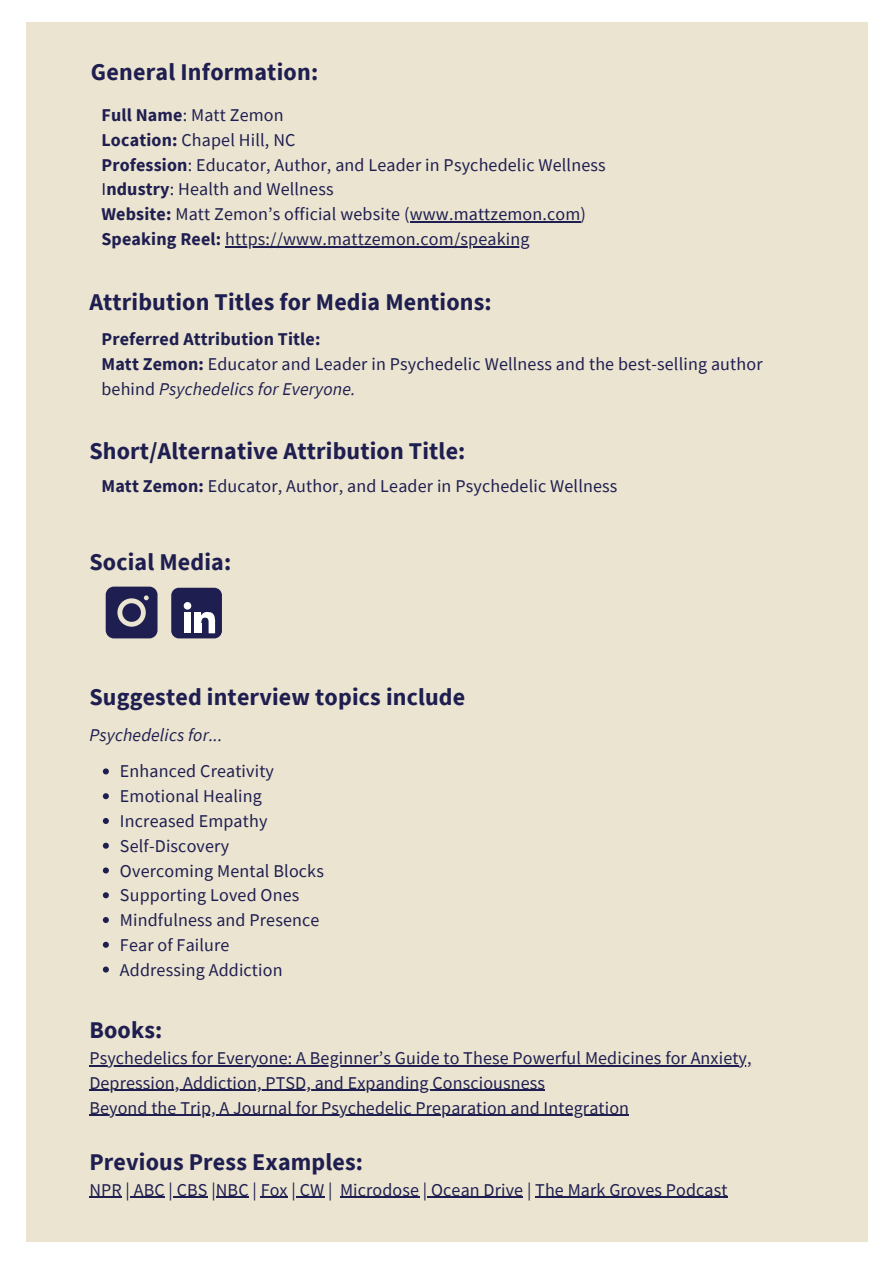
<style>
.page{position:relative;width:894px;height:1264px;background:#fff}
.page>*{position:absolute;margin:0;border:0;box-sizing:border-box;transform-origin:0 0}
.t1{font:700 24px "Source Sans Pro";letter-spacing:.005em;color:#1f1e50}
.t2{font:18px/24.8px "Source Sans Pro";letter-spacing:.01em;color:#1f1e50}
.t3{font:italic 18px "Source Sans Pro";letter-spacing:.01em;color:#1f1e50}
.s1{font-weight:700}
.s2{font-style:italic}
</style>
<div class="page">
<div style="left:26px;top:22px;width:841px;height:1219px;background:#eae4d0"></div>
<div style="left:171px;top:587px;width:51px;height:51px;background:#1f1e50;border-radius:8px"></div>
<svg style="left:184px;top:602px;width:7px;height:7px"></svg>
<div style="left:184px;top:612px;width:7px;height:21px;background:#fff"></div>
<div style="left:195px;top:612px;width:6px;height:21px;background:#fff"></div>
<svg style="left:201px;top:612px;width:14px;height:21px"></svg>
<svg style="left:106px;top:586px;width:51px;height:52px;background:#413f65"></svg>
<hr style="left:409px;top:221px;width:171px;height:1px;background:#1f1e50">
<hr style="left:225px;top:246px;width:304px;height:1px;background:#1f1e50">
<svg style="left:103px;top:768px;width:6px;height:6px"></svg>
<svg style="left:103px;top:793px;width:6px;height:6px"></svg>
<svg style="left:103px;top:818px;width:6px;height:6px"></svg>
<svg style="left:103px;top:842px;width:6px;height:6px"></svg>
<svg style="left:103px;top:867px;width:6px;height:6px"></svg>
<svg style="left:103px;top:892px;width:6px;height:6px"></svg>
<svg style="left:103px;top:917px;width:6px;height:6px"></svg>
<svg style="left:103px;top:941px;width:6px;height:6px"></svg>
<svg style="left:103px;top:966px;width:6px;height:6px"></svg>
<hr style="left:89px;top:1065px;width:662px;height:1px;background:#1f1e50">
<hr style="left:89px;top:1089px;width:456px;height:1px;background:#1f1e50">
<hr style="left:89px;top:1114px;width:540px;height:1px;background:#1f1e50">
<hr style="left:89px;top:1196px;width:33px;height:1px;background:#1f1e50">
<hr style="left:130px;top:1196px;width:35px;height:1px;background:#1f1e50">
<hr style="left:173px;top:1196px;width:35px;height:1px;background:#1f1e50">
<hr style="left:216px;top:1196px;width:33px;height:1px;background:#1f1e50">
<svg style="left:261px;top:1196px;width:27px;height:1px"></svg>
<svg style="left:296px;top:1196px;width:28px;height:1px"></svg>
<hr style="left:340px;top:1196px;width:79px;height:1px;background:#1f1e50">
<hr style="left:427px;top:1196px;width:96px;height:1px;background:#1f1e50">
<hr style="left:535px;top:1196px;width:192px;height:1px;background:#1f1e50">
<h1 class="t1" style="left:91px;top:56px;width:229px">General Information:</h1>
<p class="t2" style="left:101px;top:102px;width:505px"><span class="s1">Full Name</span>: Matt Zemon<br><span class="s1">Location:</span> Chapel Hill, NC<br><span class="s1">Profession</span>: Educator, Author, and Leader in Psychedelic Wellness I<span class="s1">ndustry</span>: Health and Wellness<br><span class="s1">Website:</span> Matt Zemon’s official website (www.mattzemon.com)<br><span class="s1">Speaking Reel:</span> https://www.mattzemon.com/speaking</p>
<h1 class="t1" style="left:89px;top:286px;width:404px">Attribution Titles for Media Mentions:</h1>
<p class="t2" style="left:101px;top:326px;width:662px"><span class="s1">Preferred Attribution Title:<br>Matt Zemon:</span> Educator and Leader in Psychedelic Wellness and the best-selling author behind <span class="s2">Psychedelics for Everyone.</span></p>
<h1 class="t1" style="left:89px;top:435px;width:377px">Short/Alternative Attribution Title:</h1>
<p class="t2" style="left:101px;top:473px;width:517px"><span class="s1">Matt Zemon:</span> Educator, Author, and Leader in Psychedelic Wellness</p>
<h1 class="t1" style="left:89px;top:546px;width:143px">Social Media:</h1>
<h1 class="t1" style="left:89px;top:681px;width:377px">Suggested interview topics include</h1>
<p class="t3" style="left:89px;top:723px;width:134px">Psychedelics for...</p>
<p class="t2" style="left:120px;top:758px;width:205px">Enhanced Creativity<br>Emotional Healing<br>Increased Empathy<br>Self-Discovery<br>Overcoming Mental Blocks<br>Supporting Loved Ones<br>Mindfulness and Presence<br>Fear of Failure<br>Addressing Addiction</p>
<h1 class="t1" style="left:89px;top:1014px;width:74px">Books:</h1>
<p class="t2" style="left:89px;top:1045px;width:663px">Psychedelics for Everyone: A Beginner’s Guide to These Powerful Medicines for Anxiety,<br>Depression, Addiction, PTSD, and Expanding Consciousness<br>Beyond the Trip, A Journal for Psychedelic Preparation and Integration</p>
<h1 class="t1" style="left:89px;top:1146px;width:275px">Previous Press Examples:</h1>
<p class="t2" style="left:89px;top:1176px;width:639px">NPR | ABC | CBS |NBC | Fox | CW | Microdose | Ocean Drive | The Mark Groves Podcast</p>
</div>
